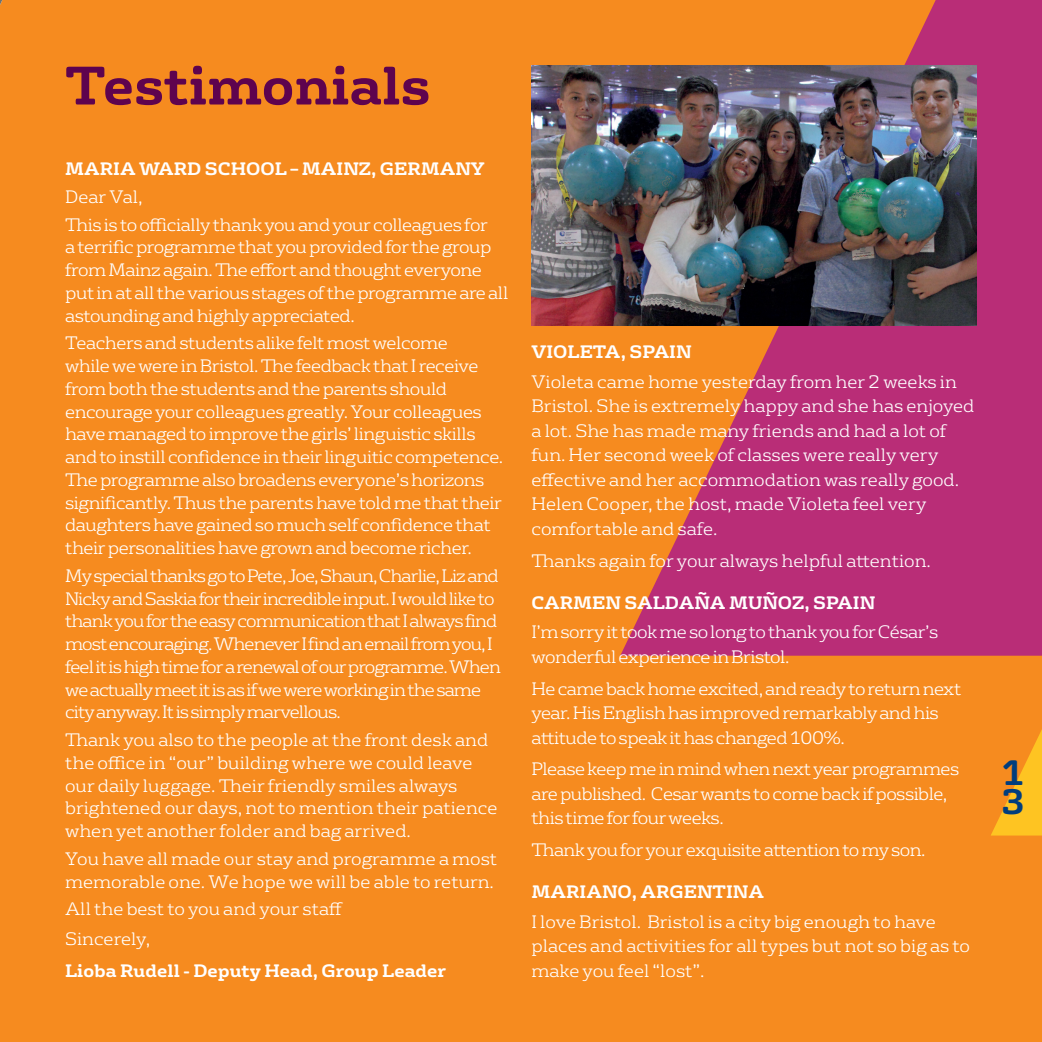
<style>
.page{position:relative;width:1042px;height:1042px;background:#f68b1f}
.page>*{position:absolute;margin:0;border:0;box-sizing:border-box;transform-origin:0 0}
.t1{font:700 52.5px "FS Rufus";color:#5e034e}
.t2{font:700 34.3px/29.4px "FS Rufus";color:#013d7d}
.t3{font:300 17.5px/22.8px "FS Rufus";letter-spacing:-.025em;color:#fff}
.t4{font:300 17.5px/24.5px "FS Rufus";color:#fff}
.t5{font:300 17.5px/22.8px "FS Rufus";letter-spacing:-.05em;color:#fff}
.t6{font:700 17.5px "FS Rufus";color:#fff}
.s1{font-weight:700}
</style>
<div class="page">
<svg style="left:620px;top:0;width:422px;height:656px;fill:#b92d77"></svg>
<svg style="left:991px;top:729px;width:51px;height:106px"></svg>
<img style="left:531px;top:65px;width:446px;height:261px">
<p class="t1" style="left:65px;top:40px;width:367px">Testimonials</p>
<p class="t3" style="left:65px;top:154px;width:424px;line-height:27.7px"><span class="s1">MARIA WARD SCHOOL – MAINZ, GERMANY<br></span>Dear Val,<br>This is to officially thank you and your colleagues for</p>
<p class="t3" style="left:65px;top:234px;width:445px">a terrific programme that you provided for the group from Mainz again. The effort and thought everyone put in at all the various stages of the programme are all astounding and highly appreciated.</p>
<p class="t3" style="left:65px;top:330px;width:440px">Teachers and students alike felt most welcome<br>while we were in Bristol. The feedback that I receive from both the students and the parents should encourage your colleagues greatly. Your colleagues have managed to improve the girls’ linguistic skills and to instill confidence in their linguitic competence.<br>The programme also broadens everyone’s horizons significantly. Thus the parents have told me that their daughters have gained so much self confidence that their personalities have grown and become richer.</p>
<p class="t5" style="left:65px;top:563px;width:437px">My special thanks go to Pete, Joe, Shaun, Charlie, Liz and Nicky and Saskia for their incredible input. I would like to thank you for the easy communication that I always find most encouraging. Whenever I find an email from you, I feel it is high time for a renewal of our programme. When we actually meet it is as if we were working in the same city anyway. It is simply marvellous.</p>
<p class="t4" style="left:65px;top:727px;width:434px;line-height:22.8px">Thank you also to the people at the front desk and the office in “our” building where we could leave our daily luggage. Their friendly smiles always brightened our days, not to mention their patience when yet another folder and bag arrived.</p>
<p class="t4" style="left:65px;top:846px;width:434px;line-height:22.8px">You have all made our stay and programme a most memorable one. We hope we will be able to return.</p>
<p class="t4" style="left:65px;top:893px;width:279px;line-height:29.4px">All the best to you and your staff<br>Sincerely,</p>
<p class="t6" style="left:65px;top:955px;width:383px">Lioba Rudell - Deputy Head, Group Leader</p>
<p class="t4" style="left:531px;top:336px;width:427px;line-height:29.4px"><span class="s1">VIOLETA, SPAIN<br></span>Violeta came home yesterday from her 2 weeks in</p>
<p class="t4" style="left:531px;top:392px;width:444px">Bristol. She is extremely happy and she has enjoyed a lot. She has made many friends and had a lot of fun. Her second week of classes were really very effective and her accommodation was really good.<br>Helen Cooper, the host, made Violeta feel very comfortable and safe.</p>
<p class="t4" style="left:531px;top:547px;width:401px">Thanks again for your always helpful attention.</p>
<p class="t3" style="left:531px;top:586px;width:408px;line-height:29.4px"><span class="s1">CARMEN SALDAÑA MUÑOZ, SPAIN<br></span>I’m sorry it took me so long to thank you for César’s</p>
<p class="t3" style="left:531px;top:639px;width:431px;line-height:31.8px">wonderful experience in Bristol.<br>He came back home excited, and ready to return next</p>
<p class="t3" style="left:531px;top:699px;width:409px;line-height:24.5px">year. His English has improved remarkably and his attitude to speak it has changed 100%.</p>
<p class="t3" style="left:531px;top:755px;width:429px;line-height:24.5px">Please keep me in mind when next year programmes are published. Cesar wants to come back if possible, this time for four weeks.</p>
<p class="t3" style="left:531px;top:837px;width:395px">Thank you for your exquisite attention to my son.</p>
<p class="t4" style="left:531px;top:876px;width:406px;line-height:29.4px"><span class="s1">MARIANO, ARGENTINA<br></span>I love Bristol. Bristol is a city big enough to have</p>
<p class="t4" style="left:531px;top:932px;width:440px">places and activities for all types but not so big as to make you feel “lost”.</p>
<p class="t2" style="left:1001px;top:755px;width:25px">1<br>3</p>
</div>
